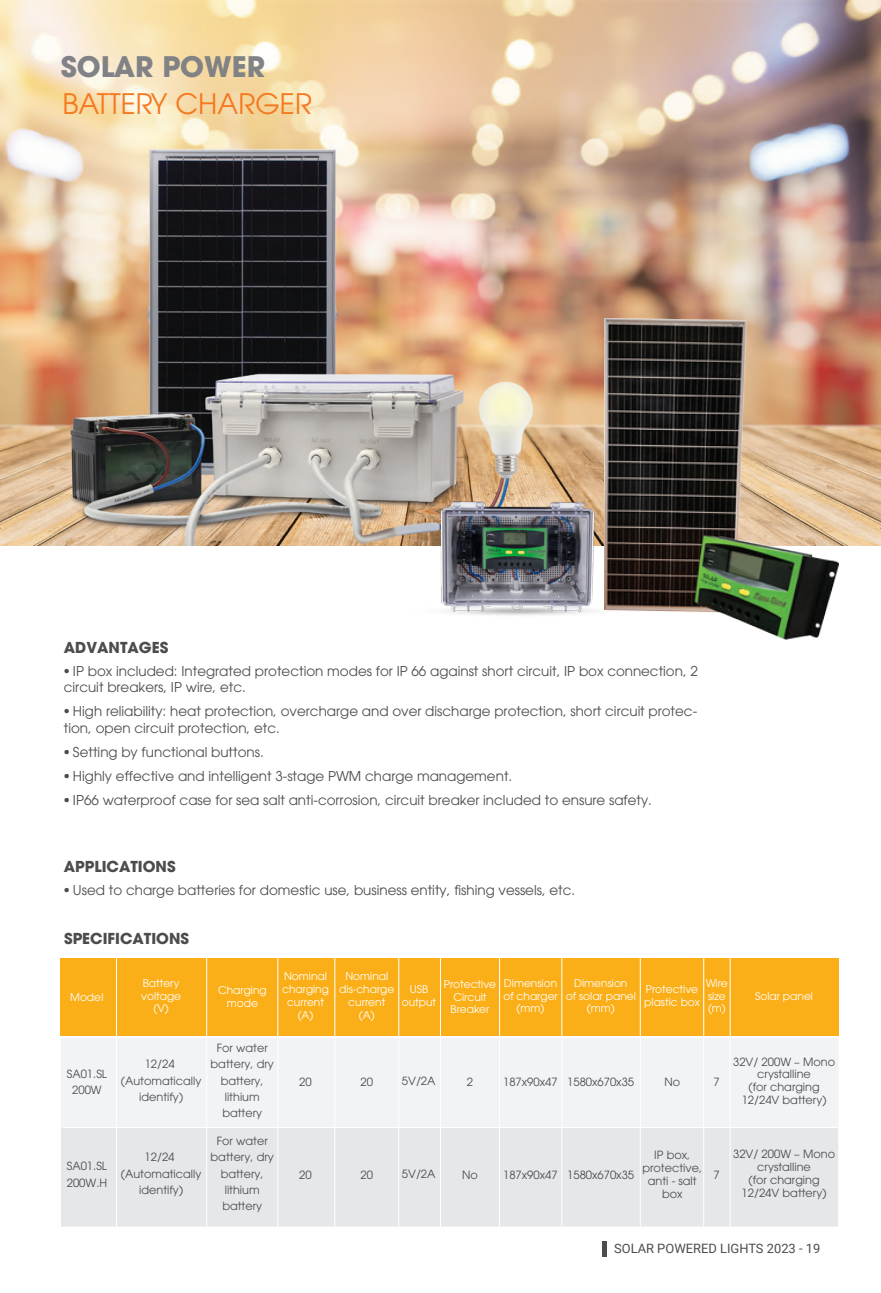
<style>
.page{position:relative;width:881px;height:1293px;background:#fff}
.page>*{position:absolute;margin:0;border:0;box-sizing:border-box;transform-origin:0 0}
.t1{font:28.05px "UTM Avo";color:#f47921}
.t2{font:700 28.05px "UTM Avo";color:#808285}
.t3{font:700 15px "UTM Avo";color:#4b4c4d}
.t4{font:13.5px/16.5px "RD Avo";color:#4b4c4d}
.t5{font:12.9px "Roboto";color:#4b4c4d}
.t6{font:11.25px/16.4px "UTM Avo";color:#4b4c4d;text-align:center}
.t7{font:10.65px/12.8px "UTM Avo";color:#fff;text-align:center}
.s1{font-family:"Myriad Pro"}
</style>
<div class="page">
<div style="left:61px;top:1127px;width:776px;height:99px;background:#e6e7e9"></div>
<div style="left:61px;top:1038px;width:776px;height:89px;background:#f2f3f4"></div>
<div style="left:61px;top:957px;width:777px;height:78px;background:#faaf18"></div>
<hr style="left:398px;top:957px;width:1px;height:269px;background:#fff">
<hr style="left:440px;top:957px;width:1px;height:269px;background:#fff">
<hr style="left:334px;top:957px;width:1px;height:269px;background:#fff">
<hr style="left:499px;top:957px;width:1px;height:269px;background:#fff">
<hr style="left:277px;top:957px;width:1px;height:269px;background:#fff">
<hr style="left:206px;top:957px;width:1px;height:269px;background:#fff">
<hr style="left:116px;top:957px;width:1px;height:269px;background:#fff">
<hr style="left:561px;top:957px;width:1px;height:269px;background:#fff">
<hr style="left:639px;top:957px;width:1px;height:269px;background:#fff">
<hr style="left:703px;top:958px;width:1px;height:268px;background:#fff">
<hr style="left:729px;top:958px;width:1px;height:268px;background:#fff">
<img style="left:0;top:0;width:880px;height:545px">
<img style="left:386px;top:267px;width:364px;height:349px">
<img style="left:604px;top:318px;width:234px;height:322px">
<hr style="left:62px;top:1127px;width:775px;height:1px;background:#fff">
<div style="left:602px;top:1241px;width:5px;height:16px;background:#4b4c4d"></div>
<p class="t2" style="left:61px;top:43px;width:206px">SOLAR POWER</p>
<p class="t1" style="left:62px;top:82px;width:251px">BATTERY CHARGER</p>
<p class="t3" style="left:64px;top:634px;width:106px">ADVANTAGES</p>
<p class="t4" style="left:64px;top:661px;width:635px">• IP box included: Integrated protection modes for IP 66 against short circuit, IP box connection, 2 circuit breakers, IP wire, etc.</p>
<p class="t4" style="left:64px;top:702px;width:634px">• High reliability: heat protection, overcharge and over discharge protection, short circuit protec&shy;tion, open circuit protection, etc.</p>
<p class="t4" style="left:64px;top:742px;width:201px">• Setting by functional buttons.</p>
<p class="t4" style="left:64px;top:766px;width:450px">• Highly effective and intelligent 3-stage PWM charge management.</p>
<p class="t4" style="left:64px;top:790px;width:589px">• IP66 waterproof case for sea salt anti-corrosion, circuit breaker included to ensure safety.</p>
<p class="t3" style="left:64px;top:854px;width:113px">APPLICATIONS</p>
<p class="t4" style="left:64px;top:880px;width:513px">• Used to charge batteries for domestic use, business entity, fishing vessels, etc.</p>
<p class="t3" style="left:64px;top:926px;width:126px">SPECIFICATIONS</p>
<p class="t7" style="left:70px;top:989px;width:35px">Model</p>
<p class="t7" style="left:141px;top:975px;width:41px">Battery voltage (V)</p>
<p class="t7" style="left:218px;top:983px;width:50px">Charging mode</p>
<p class="t7" style="left:282px;top:969px;width:48px">Nominal charging current (A)</p>
<p class="t7" style="left:443px;top:976px;width:54px">Protective<br>Circuit<br>Breaker</p>
<p class="t7" style="left:339px;top:969px;width:57px">Nominal dis-charge current (A)</p>
<p class="t7" style="left:401px;top:982px;width:36px">USB output</p>
<p class="t7" style="left:503px;top:975px;width:56px">Dimension of charger (mm)</p>
<p class="t7" style="left:705px;top:975px;width:23px;text-align:left">Wire size (m)</p>
<p class="t7" style="left:565px;top:975px;width:71px">Dimension<br>of solar panel (mm)</p>
<p class="t7" style="left:644px;top:982px;width:57px;text-align:left">Protective plastic box</p>
<p class="t7" style="left:754px;top:988px;width:59px">Solar panel</p>
<p class="t6" style="left:67px;top:1064px;width:42px">SA01.SL<br>200W</p>
<p class="t6" style="left:121px;top:1055px;width:82px">12/24 (Automatically identify)</p>
<p class="t6" style="left:67px;top:1157px;width:42px;text-align:left">SA01.SL<br>200W.H</p>
<p class="t6" style="left:121px;top:1147px;width:82px">12/24 (Automatically identify)</p>
<p class="t6" style="left:210px;top:1038px;width:65px">For water battery, dry battery, lithium battery</p>
<p class="t6" style="left:210px;top:1131px;width:65px">For water battery, dry battery, lithium battery</p>
<p class="t6" style="left:299px;top:1072px;width:14px">20</p>
<p class="t6" style="left:360px;top:1072px;width:14px">20</p>
<p class="t6" style="left:401px;top:1072px;width:35px">5V/2A</p>
<p class="t6" style="left:466px;top:1072px;width:8px">2</p>
<p class="t6" style="left:503px;top:1072px;width:56px">187x90x47</p>
<p class="t6" style="left:664px;top:1072px;width:17px">No</p>
<p class="t6" style="left:713px;top:1072px;width:8px">7</p>
<p class="t6" style="left:567px;top:1072px;width:68px">1580x670x35</p>
<p class="t6" style="left:732px;top:1054px;width:103px;line-height:12.8px">32V/ 200W <span class="s1">–</span> Mono crystalline<br>(for charging<br>12/24V battery)</p>
<p class="t6" style="left:642px;top:1147px;width:61px;line-height:12.8px">IP box, protective, anti - salt box</p>
<p class="t6" style="left:401px;top:1164px;width:35px">5V/2A</p>
<p class="t6" style="left:462px;top:1165px;width:17px">No</p>
<p class="t6" style="left:713px;top:1165px;width:8px">7</p>
<p class="t6" style="left:567px;top:1165px;width:68px">1580x670x35</p>
<p class="t6" style="left:299px;top:1165px;width:14px">20</p>
<p class="t6" style="left:360px;top:1165px;width:14px">20</p>
<p class="t6" style="left:503px;top:1165px;width:56px">187x90x47</p>
<p class="t6" style="left:732px;top:1146px;width:103px;line-height:12.8px">32V/ 200W <span class="s1">–</span> Mono crystalline<br>(for charging<br>12/24V battery)</p>
<p class="t5" style="left:614px;top:1239px;width:207px">SOLAR POWERED LIGHTS 2023 - 19</p>
</div>
